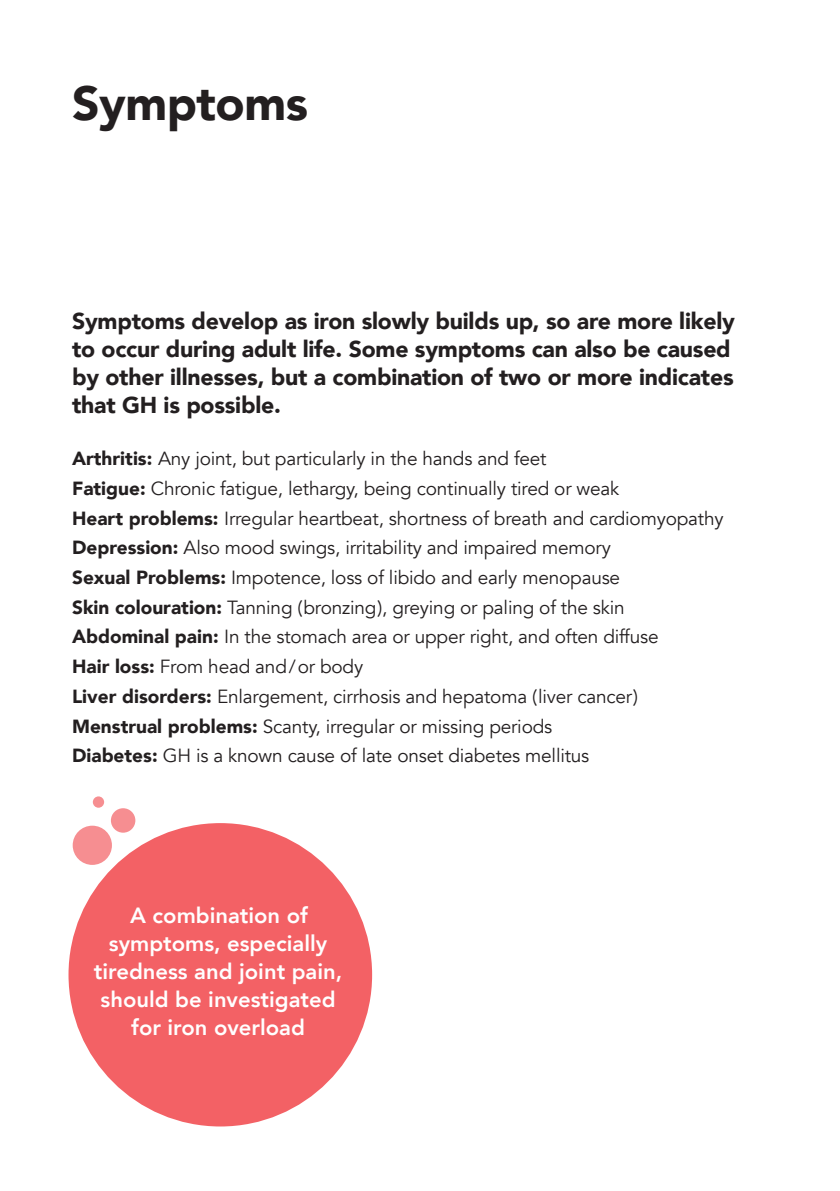
<style>
.page{position:relative;width:840px;height:1191px;background:#fff}
.page>*{position:absolute;margin:0;border:0;box-sizing:border-box;transform-origin:0 0}
.t1{font:900 48px "Avenir";letter-spacing:-.01em;color:#231f20}
.t2{font:900 23px/28px "Avenir";letter-spacing:-.01em;color:#231f20}
.t3{font:800 22px/28px "Avenir";color:#fff;text-align:center}
.t4{font:19px/29.6px "Avenir";letter-spacing:-.01em;color:#231f20}
.s1{font-weight:900}
</style>
<div class="page">
<div style="left:68px;top:823px;width:304px;height:303px;background:#f36165;border-radius:50%"></div>
<div style="left:111px;top:808px;width:24px;height:24px;background:#f68e91;border-radius:50%"></div>
<div style="left:73px;top:825px;width:39px;height:40px;background:#f68e91;border-radius:50%"></div>
<div style="left:93px;top:796px;width:11px;height:11px;background:#f68e91;border-radius:50%"></div>
<h1 class="t1" style="left:72px;top:62px;width:237px">Symptoms</h1>
<p class="t2" style="left:72px;top:307px;width:664px">Symptoms develop as iron slowly builds up, so are more likely to occur during adult life. Some symptoms can also be caused by other illnesses, but a combination of two or more indicates that GH is possible.</p>
<p class="t4" style="left:72px;top:444px;width:652px"><span class="s1">Arthritis:</span> Any joint, but particularly in the hands and feet<br><span class="s1">Fatigue:</span> Chronic fatigue, lethargy, being continually tired or weak<br><span class="s1">Heart problems:</span> Irregular heartbeat, shortness of breath and cardiomyopathy <span class="s1">Depression:</span> Also mood swings, irritability and impaired memory<br><span class="s1">Sexual Problems:</span> Impotence, loss of libido and early menopause<br><span class="s1">Skin colouration:</span> Tanning (bronzing), greying or paling of the skin <span class="s1">Abdominal pain:</span> In the stomach area or upper right, and often diffuse<br><span class="s1">Hair loss:</span> From head and/or body<br><span class="s1">Liver disorders:</span> Enlargement, cirrhosis and hepatoma (liver cancer)<br><span class="s1">Menstrual problems:</span> Scanty, irregular or missing periods<br><span class="s1">Diabetes:</span> GH is a known cause of late onset diabetes mellitus</p>
<p class="t3" style="left:94px;top:901px;width:250px">A combination of symptoms, especially tiredness and joint pain, should be investigated for iron overload</p>
</div>
